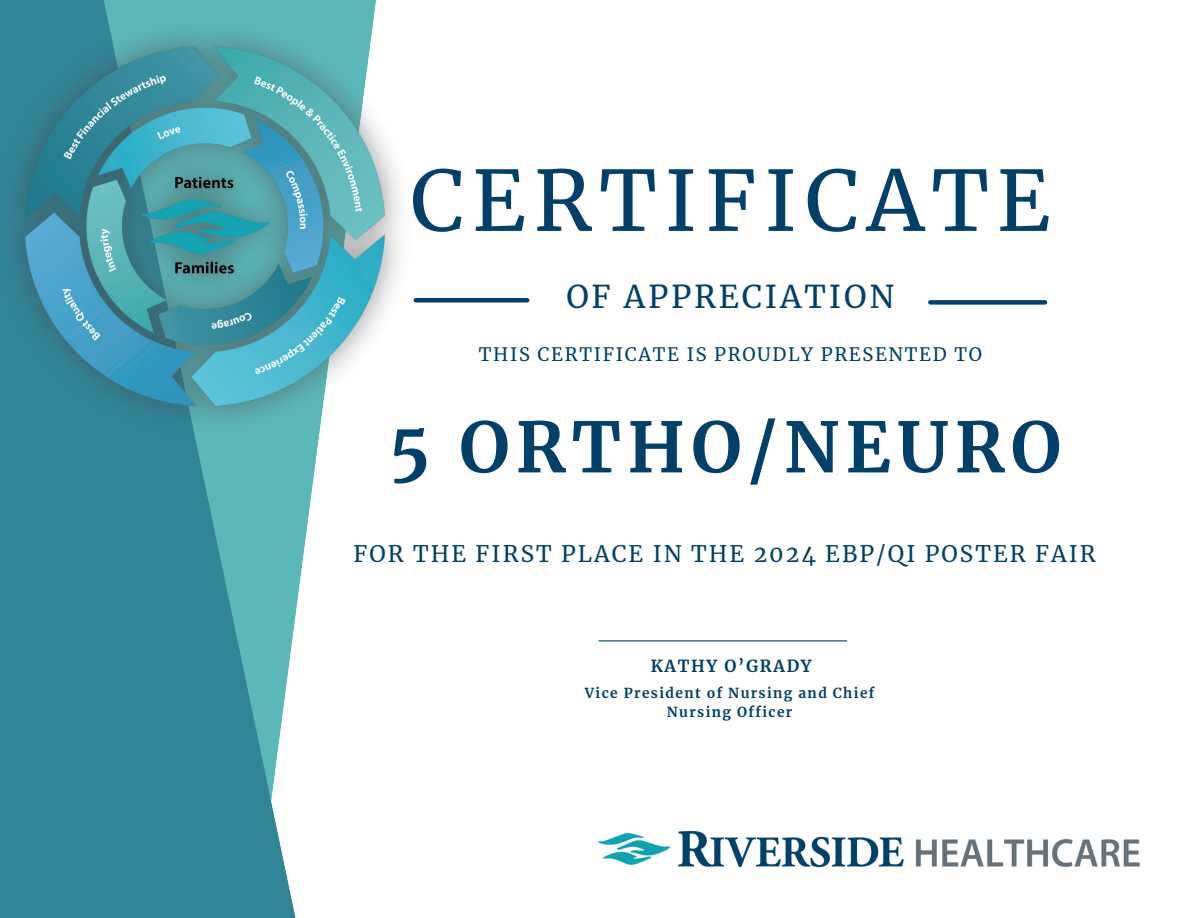
<style>
.page{position:relative;width:1188px;height:918px;background:#fff}
.page>*{position:absolute;margin:0;border:0;box-sizing:border-box;transform-origin:0 0}
.t1{font:82.95px "Merriweather";letter-spacing:.09em;color:#034069}
.t2{font:700 69.15px "Merriweather";letter-spacing:.09em;color:#034069}
.t3{font:31.05px "Merriweather";letter-spacing:.09em;color:#034069}
.t4{font:22.5px "Merriweather";letter-spacing:.09em;color:#034069}
.t5{font:18.3px "Merriweather";letter-spacing:.09em;color:#034069}
.t6{font:700 16.5px "Merriweather";letter-spacing:.1em;color:#034069}
.t7{font:700 13.65px/19px "Merriweather";letter-spacing:.1em;color:#034069;text-align:center}
</style>
<div class="page">
<div style="left:416px;top:298px;width:111px;height:5px;background:#034069"></div>
<div style="left:930px;top:300px;width:115px;height:5px;background:#034069"></div>
<hr style="left:599px;top:640px;width:248px;height:1px;background:#034069">
<svg style="left:0;top:459px;width:316px;height:459px;background:#4694a2"></svg>
<img style="left:598px;top:830px;width:542px;height:38px">
<img style="left:0;top:0;width:433px;height:459px">
<h1 class="t1" style="left:410px;top:143px;width:642px">CERTIFICATE</h1>
<h3 class="t3" style="left:566px;top:275px;width:329px">OF APPRECIATION</h3>
<h3 class="t5" style="left:479px;top:342px;width:505px">THIS CERTIFICATE IS PROUDLY PRESENTED TO</h3>
<h2 class="t2" style="left:388px;top:399px;width:675px">5 ORTHO/NEURO</h2>
<h3 class="t4" style="left:354px;top:538px;width:744px">FOR THE FIRST PLACE IN THE 2024 EBP/QI POSTER FAIR</h3>
<p class="t6" style="left:651px;top:655px;width:162px">KATHY O’GRADY</p>
<p class="t7" style="left:585px;top:683px;width:291px">Vice President of Nursing and Chief<br>Nursing Officer</p>
</div>
